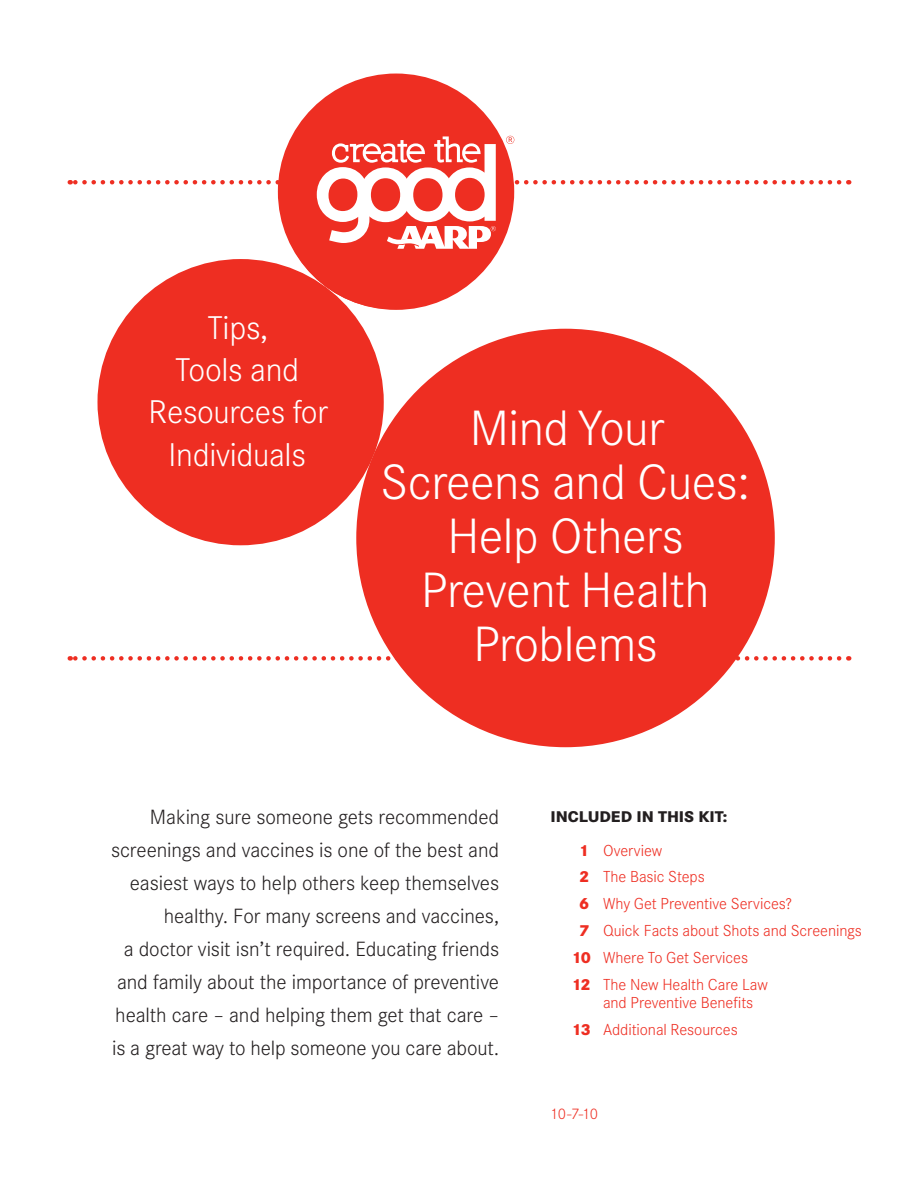
<style>
.page{position:relative;width:918px;height:1188px;background:#fff}
.page>*{position:absolute;margin:0;border:0;box-sizing:border-box;transform-origin:0 0}
.t1{font:300 48.75px/54px "Corporate SBQ";letter-spacing:-.01em;color:#fff;text-align:center}
.t2{font:300 32.25px/42.3px "Corporate SBQ";letter-spacing:-.01em;color:#fff;text-align:center}
.t3{font:300 20.25px/33px "Corporate SBQ";letter-spacing:-.005em;color:#231f20;text-align:right}
.t4{font:300 15.6px/26.8px "Corporate SBQ";letter-spacing:-.005em;color:#ee2e22}
.t5{font:800 15.3px "Corporate SBQ";letter-spacing:-.005em;color:#231f20}
.t6{font:300 15px "Corporate SBQ";color:#ee2e22}
.s1{font-weight:800}
</style>
<div class="page">
<svg style="left:70px;top:656px;width:769px;height:5px"></svg>
<div style="left:356px;top:329px;width:419px;height:418px;background:#ee2e22;border-radius:50%"></div>
<div style="left:97px;top:259px;width:287px;height:286px;background:#ee2e22;border-radius:50%"></div>
<div style="left:278px;top:74px;width:236px;height:236px;background:#ee2e22;border-radius:50%"></div>
<svg style="left:70px;top:136px;width:769px;height:113px"></svg>
<h2 class="t2" style="left:149px;top:307px;width:181px">Tips,<br>Tools and<br>Resources for<br>Individuals</h2>
<h1 class="t1" style="left:381px;top:401px;width:371px">Mind Your<br>Screens and Cues:<br>Help Others<br>Prevent Health<br>Problems</h1>
<p class="t3" style="left:150px;top:801px;width:351px">Making sure someone gets recommended</p>
<p class="t5" style="left:551px;top:807px;width:178px">INCLUDED IN THIS KIT:</p>
<p class="t3" style="left:111px;top:834px;width:390px">screenings and vaccines is one of the best and easiest ways to help others keep themselves healthy. For many screens and vaccines,<br>a doctor visit isn’t required. Educating friends and family about the importance of preventive health care – and helping them get that care – is a great way to help someone you care about.</p>
<p class="t4" style="left:579px;top:837px;width:85px"><span class="s1">1</span> Overview</p>
<p class="t4" style="left:579px;top:864px;width:127px"><span class="s1">2</span> The Basic Steps</p>
<p class="t4" style="left:579px;top:891px;width:215px"><span class="s1">6</span> Why Get Preventive Services?</p>
<p class="t4" style="left:579px;top:917px;width:284px"><span class="s1">7</span> Quick Facts about Shots and Screenings</p>
<p class="t4" style="left:572px;top:944px;width:178px"><span class="s1">10</span> Where To Get Services</p>
<p class="t4" style="left:572px;top:971px;width:198px"><span class="s1">12</span> The New Health Care Law</p>
<p class="t4" style="left:572px;top:989px;width:183px;text-indent:31px">and Preventive Benefits<br><span class="s1">13</span> Additional Resources</p>
<p class="t6" style="left:551px;top:1105px;width:49px">10-7-10</p>
</div>
